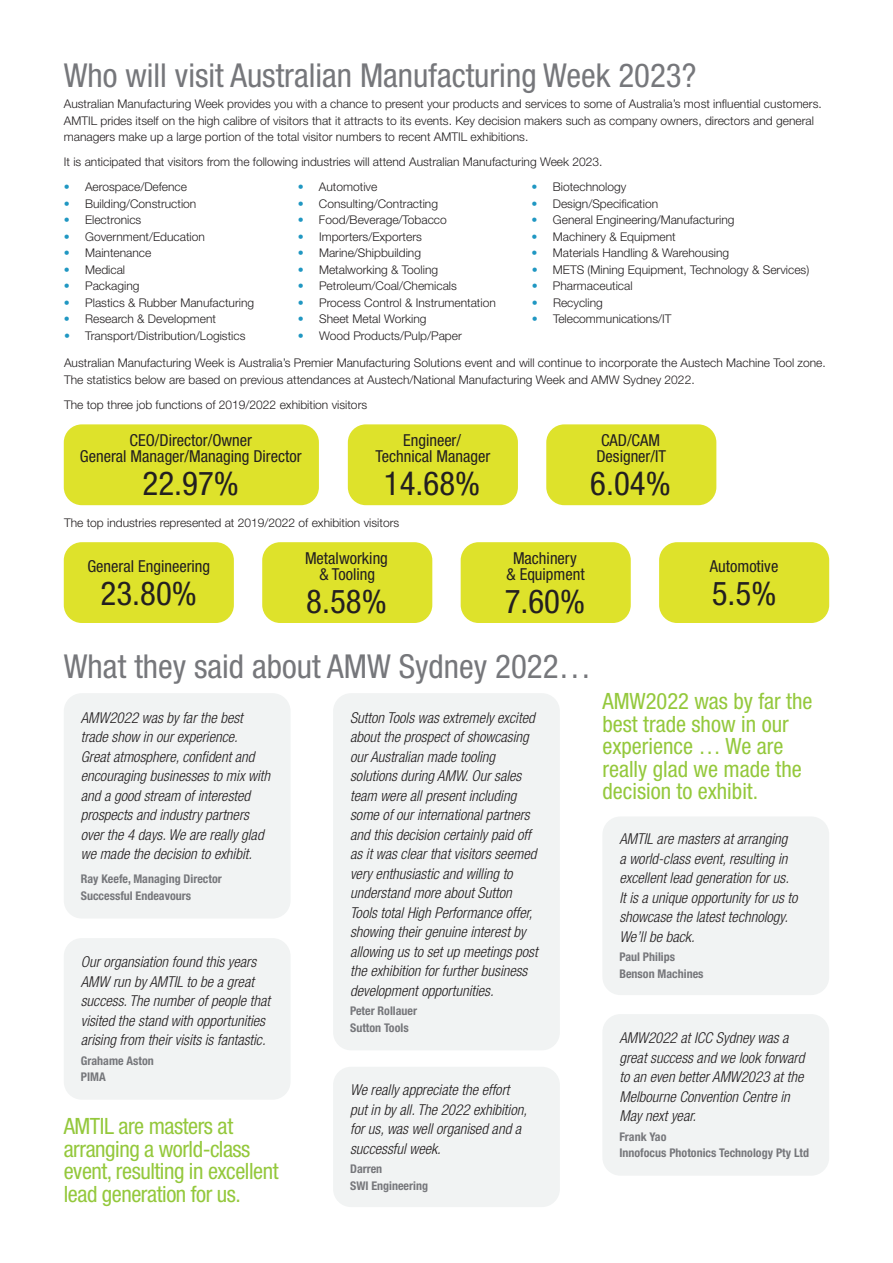
<style>
.page{position:relative;width:893px;height:1263px;background:#fff}
.page>*{position:absolute;margin:0;border:0;box-sizing:border-box;transform-origin:0 0}
.t1{font:condensed 33px "Helvetica Neue LT Std";color:#76777b}
.t2{font:condensed 33px "Helvetica Neue LT Std";color:#231f20}
.t3{font:condensed 22.5px/22.5px "Helvetica Neue LT Std";letter-spacing:-.01em;color:#94c83c}
.t4{font:condensed 16.5px/16.5px "Helvetica Neue LT Std";color:#231f20;text-align:center}
.t5{font:italic 300 condensed 15px/19.5px "Helvetica Neue LT Std";color:#231f20}
.t6{font:300 12px/16.5px "Helvetica Neue LT Std";color:#231f20}
.t7{font:700 condensed 12px/16.5px "Helvetica Neue LT Std";color:#76777b}
.s1{color:#2097c2}
</style>
<div class="page">
<div style="left:64px;top:542px;width:170px;height:81px;background:#dee22b;border-radius:18px"></div>
<div style="left:546px;top:424px;width:170px;height:81px;background:#dee22b;border-radius:18px"></div>
<div style="left:262px;top:542px;width:170px;height:81px;background:#dee22b;border-radius:18px"></div>
<div style="left:64px;top:424px;width:255px;height:81px;background:#dee22b;border-radius:18px"></div>
<div style="left:461px;top:542px;width:170px;height:81px;background:#dee22b;border-radius:18px"></div>
<div style="left:348px;top:424px;width:170px;height:81px;background:#dee22b;border-radius:18px"></div>
<div style="left:659px;top:542px;width:170px;height:81px;background:#dee22b;border-radius:18px"></div>
<div style="left:64px;top:693px;width:227px;height:225px;background:#f1f3f3;border-radius:18px"></div>
<div style="left:333px;top:1067px;width:227px;height:140px;background:#f1f3f3;border-radius:18px"></div>
<div style="left:602px;top:816px;width:227px;height:179px;background:#f1f3f3;border-radius:18px"></div>
<div style="left:333px;top:693px;width:227px;height:357px;background:#f1f3f3;border-radius:18px"></div>
<div style="left:64px;top:938px;width:227px;height:162px;background:#f1f3f3;border-radius:18px"></div>
<div style="left:602px;top:1014px;width:227px;height:162px;background:#f1f3f3;border-radius:18px"></div>
<h1 class="t1" style="left:64px;top:57px;width:634px">Who will visit Australian Manufacturing Week 2023?</h1>
<p class="t6" style="left:64px;top:95px;width:759px">Australian Manufacturing Week provides you with a chance to present your products and services to some of Australia’s most influential customers.<br>AMTIL prides itself on the high calibre of visitors that it attracts to its events. Key decision makers such as company owners, directors and general managers make up a large portion of the total visitor numbers to recent AMTIL exhibitions.</p>
<p class="t6" style="left:64px;top:153px;width:540px">It is anticipated that visitors from the following industries will attend Australian Manufacturing Week 2023.</p>
<p class="t6" style="left:64px;top:178px;width:125px"><span class="s1">•</span> Aerospace/Defence</p>
<p class="t6" style="left:298px;top:178px;width:81px"><span class="s1">•</span> Automotive</p>
<p class="t6" style="left:532px;top:178px;width:96px"><span class="s1">•</span> Biotechnology</p>
<p class="t6" style="left:64px;top:195px;width:134px"><span class="s1">•</span> Building/Construction</p>
<p class="t6" style="left:298px;top:195px;width:142px"><span class="s1">•</span> Consulting/Contracting</p>
<p class="t6" style="left:532px;top:195px;width:128px"><span class="s1">•</span> Design/Specification</p>
<p class="t6" style="left:64px;top:211px;width:79px"><span class="s1">•</span> Electronics</p>
<p class="t6" style="left:298px;top:211px;width:151px"><span class="s1">•</span> Food/Beverage/Tobacco</p>
<p class="t6" style="left:532px;top:211px;width:204px"><span class="s1">•</span> General Engineering/Manufacturing</p>
<p class="t6" style="left:64px;top:228px;width:143px"><span class="s1">•</span> Government/Education</p>
<p class="t6" style="left:298px;top:228px;width:126px"><span class="s1">•</span> Importers/Exporters</p>
<p class="t6" style="left:532px;top:228px;width:146px"><span class="s1">•</span> Machinery &amp; Equipment</p>
<p class="t6" style="left:64px;top:244px;width:89px"><span class="s1">•</span> Maintenance</p>
<p class="t6" style="left:298px;top:244px;width:125px"><span class="s1">•</span> Marine/Shipbuilding</p>
<p class="t6" style="left:532px;top:244px;width:199px"><span class="s1">•</span> Materials Handling &amp; Warehousing</p>
<p class="t6" style="left:64px;top:261px;width:63px"><span class="s1">•</span> Medical</p>
<p class="t6" style="left:298px;top:261px;width:142px"><span class="s1">•</span> Metalworking &amp; Tooling</p>
<p class="t6" style="left:532px;top:261px;width:279px"><span class="s1">•</span> METS (Mining Equipment, Technology &amp; Services)</p>
<p class="t6" style="left:64px;top:277px;width:77px"><span class="s1">•</span> Packaging</p>
<p class="t6" style="left:298px;top:277px;width:161px"><span class="s1">•</span> Petroleum/Coal/Chemicals</p>
<p class="t6" style="left:532px;top:277px;width:102px"><span class="s1">•</span> Pharmaceutical</p>
<p class="t6" style="left:64px;top:294px;width:192px"><span class="s1">•</span> Plastics &amp; Rubber Manufacturing</p>
<p class="t6" style="left:298px;top:294px;width:199px"><span class="s1">•</span> Process Control &amp; Instrumentation</p>
<p class="t6" style="left:532px;top:294px;width:73px"><span class="s1">•</span> Recycling</p>
<p class="t6" style="left:64px;top:310px;width:154px"><span class="s1">•</span> Research &amp; Development</p>
<p class="t6" style="left:298px;top:310px;width:130px"><span class="s1">•</span> Sheet Metal Working</p>
<p class="t6" style="left:532px;top:310px;width:141px"><span class="s1">•</span> Telecommunications/IT</p>
<p class="t6" style="left:64px;top:327px;width:183px"><span class="s1">•</span> Transport/Distribution/Logistics</p>
<p class="t6" style="left:298px;top:327px;width:165px"><span class="s1">•</span> Wood Products/Pulp/Paper</p>
<p class="t6" style="left:64px;top:355px;width:763px">Australian Manufacturing Week is Australia’s Premier Manufacturing Solutions event and will continue to incorporate the Austech Machine Tool zone.<br>The statistics below are based on previous attendances at Austech/National Manufacturing Week and AMW Sydney 2022.</p>
<p class="t6" style="left:64px;top:396px;width:305px">The top three job functions of 2019/2022 exhibition visitors</p>
<h3 class="t4" style="left:80px;top:432px;width:223px">CEO/Director/Owner<br>General Manager/Managing Director</h3>
<h1 class="t2" style="left:143px;top:465px;width:98px">22.97%</h1>
<h3 class="t4" style="left:375px;top:432px;width:117px">Engineer/<br>Technical Manager</h3>
<h1 class="t2" style="left:384px;top:465px;width:98px">14.68%</h1>
<p class="t6" style="left:64px;top:515px;width:337px">The top industries represented at 2019/2022 of exhibition visitors</p>
<h3 class="t4" style="left:87px;top:558px;width:124px">General Engineering</h3>
<h1 class="t2" style="left:101px;top:574px;width:98px">23.80%</h1>
<h3 class="t4" style="left:305px;top:549px;width:84px">Metalworking &amp; Tooling</h3>
<h1 class="t2" style="left:306px;top:582px;width:82px">8.58%</h1>
<h3 class="t4" style="left:596px;top:432px;width:71px;text-align:left">CAD/CAM<br>Designer/IT</h3>
<h1 class="t2" style="left:590px;top:465px;width:82px">6.04%</h1>
<h3 class="t4" style="left:507px;top:549px;width:80px">Machinery<br>&amp; Equipment</h3>
<h1 class="t2" style="left:505px;top:582px;width:82px">7.60%</h1>
<h3 class="t4" style="left:710px;top:558px;width:70px">Automotive</h3>
<h1 class="t2" style="left:712px;top:574px;width:66px">5.5%</h1>
<h1 class="t1" style="left:64px;top:648px;width:529px">What they said about AMW Sydney 2022…</h1>
<p class="t5" style="left:81px;top:708px;width:191px">AMW2022 was by far the best trade show in our experience.<br>Great atmosphere, confident and encouraging businesses to mix with and a good stream of interested prospects and industry partners over the 4 days. We are really glad we made the decision to exhibit.</p>
<p class="t7" style="left:81px;top:870px;width:142px">Ray Keefe, Managing Director<br>Successful Endeavours</p>
<p class="t5" style="left:350px;top:708px;width:189px">Sutton Tools was extremely excited about the prospect of showcasing our Australian made tooling solutions during AMW. Our sales team were all present including some of our international partners and this decision certainly paid off as it was clear that visitors seemed very enthusiastic and willing to understand more about Sutton Tools total High Performance offer, showing their genuine interest by allowing us to set up meetings post the exhibition for further business development opportunities.</p>
<p class="t7" style="left:350px;top:1002px;width:68px">Peter Rollauer<br>Sutton Tools</p>
<p class="t5" style="left:81px;top:952px;width:191px">Our organsiation found this years AMW run by AMTIL to be a great success. The number of people that visited the stand with opportunities arising from their visits is fantastic.</p>
<p class="t7" style="left:81px;top:1052px;width:75px">Grahame Aston<br>PIMA</p>
<h2 class="t3" style="left:64px;top:1115px;width:216px">AMTIL are masters at arranging a world-class event, resulting in excellent lead generation for us.</h2>
<p class="t5" style="left:350px;top:1080px;width:178px">We really appreciate the effort put in by all. The 2022 exhibition, for us, was well organised and a successful week.</p>
<p class="t7" style="left:350px;top:1160px;width:79px">Darren<br>SWI Engineering</p>
<h2 class="t3" style="left:602px;top:690px;width:212px">AMW2022 was by far the best trade show in our experience … We are really glad we made the decision to exhibit.</h2>
<p class="t5" style="left:619px;top:829px;width:180px">AMTIL are masters at arranging<br>a world-class event, resulting in excellent lead generation for us.<br>It is a unique opportunity for us to showcase the latest technology.<br>We’ll be back.</p>
<p class="t7" style="left:619px;top:948px;width:86px">Paul Philips<br>Benson Machines</p>
<p class="t5" style="left:619px;top:1028px;width:186px">AMW2022 at ICC Sydney was a great success and we look forward to an even better AMW2023 at the<br>Melbourne Convention Centre in<br>May next year.</p>
<p class="t7" style="left:619px;top:1128px;width:191px">Frank Yao<br>Innofocus Photonics Technology Pty Ltd</p>
</div>
